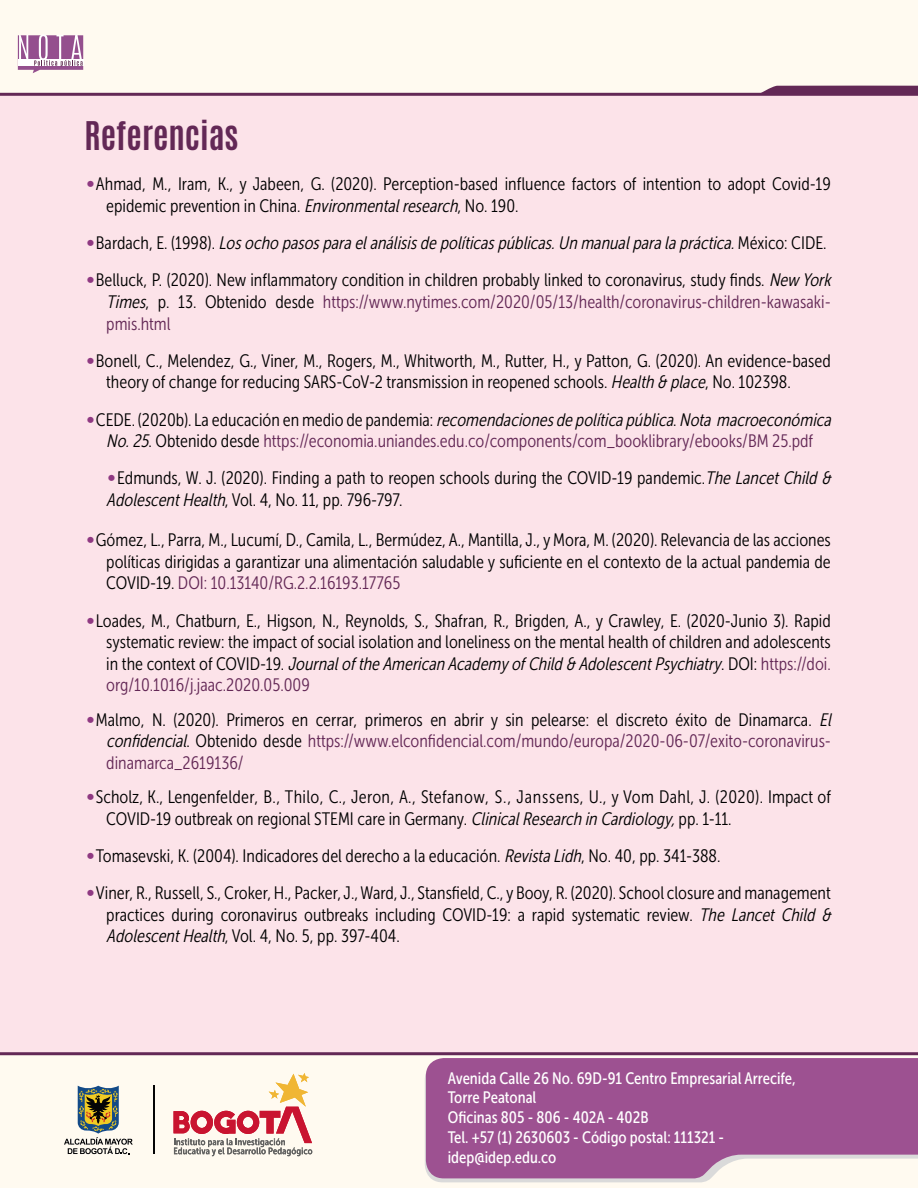
<style>
.page{position:relative;width:918px;height:1188px;background:#fffaf0}
.page>*{position:absolute;margin:0;border:0;box-sizing:border-box;transform-origin:0 0}
.t2{font:700 33px "Antonio";color:#632856}
.parrafo{font:18px/21.6px "Museo Sans Condensed 300";color:#000}
.parrafo-2{font:18px/21.6px "Museo Sans Condensed 300";color:#632856;text-align:center}
.parrafo-3{font:italic 18px "Museo Sans Condensed 300";color:#000}
.t1{font:16.5px/19.8px "Museo Sans Condensed 500";color:#fff}
.s1{font-family:"Optima";font-weight:700;color:#8f3982}
.s2{font-style:italic}
.s3{font-family:"Optima";font-weight:700;font-style:normal;color:#8f3982}
.s4{font-style:normal}
.s5{color:#632856}
.s6{color:#000}
.s7{font-style:italic;color:#000}
</style>
<div class="page">
<svg style="left:64px;top:1086px;width:69px;height:68px"></svg>
<svg style="left:174px;top:1073px;width:138px;height:83px"></svg>
<hr style="left:153px;top:1086px;width:2px;height:68px;background:#040405">
<div style="left:0;top:93px;width:918px;height:962px;background:#fce3e9"></div>
<svg style="left:758px;top:86px;width:160px;height:9px"></svg>
<svg style="left:425px;top:1074px;width:286px;height:108px"></svg>
<svg style="left:426px;top:1058px;width:492px;height:120px;fill:#9d5191"></svg>
<svg style="left:18px;top:35px;width:65px;height:38px"></svg>
<p class="t2" style="left:85px;top:111px;width:155px">Referencias</p>
<p class="parrafo" style="left:106px;top:174px;width:726px;text-indent:-21px"><span class="s1">•</span>Ahmad, M., Iram, K., y Jabeen, G. (2020). Perception-based influence factors of intention to adopt Covid-19 epidemic prevention in China. <span class="s2">Environmentalresearch</span>, No. 190.</p>
<p class="parrafo-3" style="left:85px;top:233px;width:743px"><span class="s3">•</span> <span class="s4">B a r d a c h , E . ( 1 9 9 8 ) .</span> Losocho pasosparaelanálisisde políticaspúblicas.Un manualparalapráctica.<span class="s4">M é x i c o : C I D E .</span></p>
<p class="parrafo" style="left:106px;top:270px;width:730px;text-indent:-21px"><span class="s1">•</span>Belluck, P. (2020). New inflammatory condition in children probably linked to coronavirus, study finds. <span class="s2">New York<br>Times</span>, p. 13. Obtenido desde <span class="s5">https://www.nytimes.com/2020/05/13/health/coronavirus-children-kawasaki&shy;pmis.html</span></p>
<p class="parrafo" style="left:106px;top:350px;width:726px;text-indent:-21px"><span class="s1">•</span>Bonell, C., Melendez, G., Viner, M., Rogers, M., Whitworth, M., Rutter, H., y Patton, G. (2020). An evidence-based theory of change for reducing SARS-CoV-2 transmission in reopened schools. <span class="s2">Health &amp; place</span>, No. 102398.</p>
<p class="parrafo-2" style="left:85px;top:409px;width:751px"><span class="s1">•</span> <span class="s6">C E D E . ( 2 0 2 0 b ) . L a e d u c a c i ó n e n m e d i o d e p a n d e m i a :</span> <span class="s7">recomendacionesde políticapública</span><span class="s6">.</span> <span class="s7">Nota macroeconómica<br>No.25</span><span class="s6">. Obtenido desde</span> https://economia.uniandes.edu.co/components/com_booklibrary/ebooks/BM 25.pdf</p>
<p class="parrafo" style="left:106px;top:468px;width:730px"><span class="s1">•</span>Edmunds, W. J. (2020). Finding a path to reopen schools during the COVID-19 pandemic.<span class="s2">The LancetChild &amp;<br>AdolescentHealth</span>, Vol. 4, No. 11, pp. 796-797.</p>
<p class="parrafo" style="left:106px;top:529px;width:726px;text-align:justify;text-indent:-21px"><span class="s1">•</span>Gómez, L., Parra, M., Lucumí, D., Camila, L., Bermúdez, A., Mantilla, J., y Mora, M. (2020). Relevancia de las acciones políticas dirigidas a garantizar una alimentación saludable y suficiente en el contexto de la actual pandemia de COVID-19. <span class="s5">DOI: 10.13140/RG.2.2.16193.17765</span></p>
<p class="parrafo" style="left:106px;top:610px;width:726px;text-align:justify;text-indent:-21px"><span class="s1">•</span>Loades, M., Chatburn, E., Higson, N., Reynolds, S., Shafran, R., Brigden, A., y Crawley, E. (2020-Junio 3). Rapid systematic review: the impact of social isolation and loneliness on the mental health of children and adolescents i n t h e c o n t e x t o f C O V I D - 1 9 . <span class="s2">Journalofthe American AcademyofChild &amp; AdolescentPsychiatry</span>. D O I : <span class="s5">h t t p s : // d o i . org/10.1016/j.jaac.2020.05.009</span></p>
<p class="parrafo" style="left:106px;top:709px;width:730px;text-indent:-21px"><span class="s1">•</span>Malmo, N. (2020). Primeros en cerrar, primeros en abrir y sin pelearse: el discreto éxito de Dinamarca. <span class="s2">El confidencial</span>. Obtenido desde <span class="s5">https://www.elconfidencial.com/mundo/europa/2020-06-07/exito-coronavirus&shy;dinamarca_2619136/</span></p>
<p class="parrafo" style="left:106px;top:786px;width:726px;text-indent:-21px"><span class="s1">•</span>Scholz, K., Lengenfelder, B., Thilo, C., Jeron, A., Stefanow, S., Janssens, U., y Vom Dahl, J. (2020). Impact of<br>COVID-19 outbreak on regional STEMI care in Germany. <span class="s2">ClinicalResearch in Cardiology,</span>pp. 1-11.</p>
<p class="parrafo" style="left:85px;top:845px;width:637px"><span class="s1">•</span>Tomasevski, K. (2004). Indicadores del derecho a la educación. <span class="s2">RevistaLidh</span>, No. 40, pp. 341-388.</p>
<p class="parrafo" style="left:106px;top:882px;width:730px;text-indent:-21px"><span class="s1">•</span>Viner, R., Russell, S., Croker, H., Packer, J., Ward, J., Stansfield, C., y Booy, R. (2020). School closure and management practices during coronavirus outbreaks including COVID-19: a rapid systematic review. <span class="s2">The Lancet Child &amp;<br>AdolescentHealth</span>, Vol. 4, No. 5, pp. 397-404.</p>
<p class="t1" style="left:448px;top:1068px;width:350px">Avenida Calle 26 No. 69D-91 Centro Empresarial Arrecife,<br>Torre Peatonal</p>
<p class="t1" style="left:448px;top:1108px;width:202px">Oficinas 805 - 806 - 402A - 402B</p>
<p class="t1" style="left:448px;top:1127px;width:278px">Tel. +57 (1) 2630603 - Código postal: 111321 -</p>
<p class="t1" style="left:448px;top:1147px;width:110px">idep@idep.edu.co</p>
</div>
